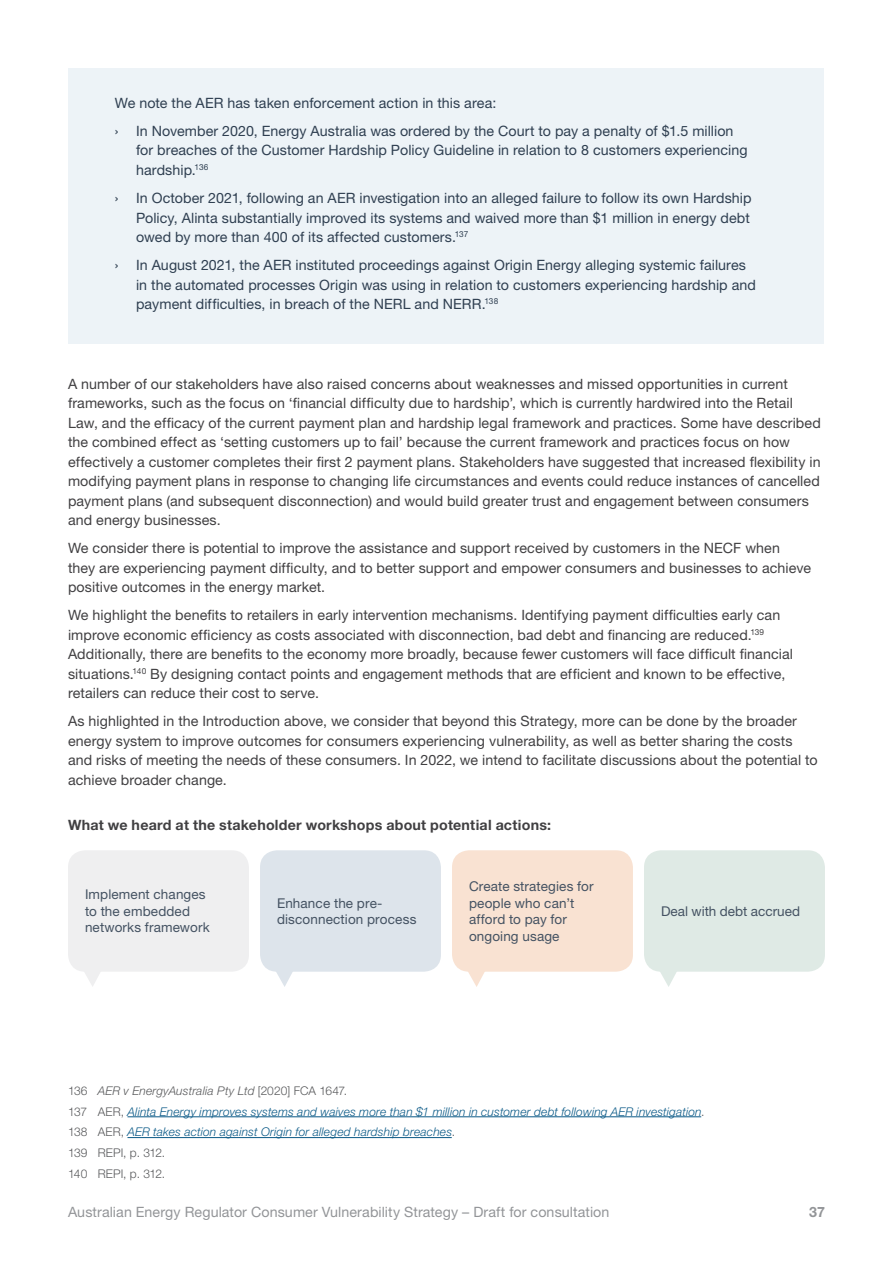
<style>
.page{position:relative;width:893px;height:1263px;background:#fff}
.page>*{position:absolute;margin:0;border:0;box-sizing:border-box;transform-origin:0 0}
.t1{font:14.25px/19.5px "Helvetica Neue LT Std";letter-spacing:.005em;color:#414042}
.t2{font:14.25px/19.5px "Helvetica Neue LT Std";letter-spacing:.005em;color:#2f3f51}
.t3{font:14.25px "Helvetica Neue LT Std";letter-spacing:.005em;color:#939598}
.t4{font:700 14.25px "Helvetica Neue LT Std";letter-spacing:.015em;color:#414042}
.t5{font:700 14.25px "Helvetica Neue LT Std";color:#939598}
.t6{font:13.5px/16.5px "Helvetica Neue LT Std";letter-spacing:.01em;color:#445262}
.t7{font:italic 300 12px/20.9px "Helvetica Neue LT Std";letter-spacing:.015em;color:#0b5a87}
.s1{font-style:normal;color:#58595b}
.s2{color:#58595b}
</style>
<div class="page">
<div style="left:68px;top:68px;width:755px;height:275px;background:#edf3f7"></div>
<div style="left:68px;top:850px;width:181px;height:122px;background:#efeff0;border-radius:17px"></div>
<svg style="left:85px;top:972px;width:15px;height:14px"></svg>
<div style="left:260px;top:850px;width:181px;height:122px;background:#dde4eb;border-radius:17px"></div>
<svg style="left:273px;top:971px;width:20px;height:16px"></svg>
<div style="left:452px;top:850px;width:181px;height:122px;background:#f9e2d2;border-radius:17px"></div>
<svg style="left:465px;top:971px;width:23px;height:16px"></svg>
<div style="left:644px;top:850px;width:181px;height:122px;background:#dfeae5;border-radius:17px"></div>
<svg style="left:657px;top:971px;width:20px;height:16px"></svg>
<hr style="left:127px;top:1116px;width:574px;height:1px;background:#0b5a87">
<hr style="left:127px;top:1137px;width:325px;height:1px;background:#0b5a87">
<p class="t2" style="left:115px;top:89px;width:620px;line-height:28px">We note the AER has taken enforcement action in this area:<br>› In November 2020, Energy Australia was ordered by the Court to pay a penalty of $1.5 million</p>
<p class="t2" style="left:136px;top:140px;width:613px">for breaches of the Customer Hardship Policy Guideline in relation to 8 customers experiencing hardship.<sup>136</sup></p>
<p class="t2" style="left:136px;top:188px;width:617px;text-align:justify;text-indent:-21px">› In October 2021, following an AER investigation into an alleged failure to follow its own Hardship Policy, Alinta substantially improved its systems and waived more than $1 million in energy debt owed by more than 400 of its affected customers.<sup>137</sup></p>
<p class="t2" style="left:136px;top:255px;width:621px;text-indent:-21px">› In August 2021, the AER instituted proceedings against Origin Energy alleging systemic failures in the automated processes Origin was using in relation to customers experiencing hardship and payment difficulties, in breach of the NERL and NERR.<sup>138</sup></p>
<p class="t1" style="left:68px;top:374px;width:754px">A number of our stakeholders have also raised concerns about weaknesses and missed opportunities in current frameworks, such as the focus on ‘financial difficulty due to hardship’, which is currently hardwired into the Retail Law, and the efficacy of the current payment plan and hardship legal framework and practices. Some have described the combined effect as ‘setting customers up to fail’ because the current framework and practices focus on how effectively a customer completes their first 2 payment plans. Stakeholders have suggested that increased flexibility in modifying payment plans in response to changing life circumstances and events could reduce instances of cancelled payment plans (and subsequent disconnection) and would build greater trust and engagement between consumers and energy businesses.</p>
<p class="t1" style="left:68px;top:538px;width:744px">We consider there is potential to improve the assistance and support received by customers in the NECF when<br>they are experiencing payment difficulty, and to better support and empower consumers and businesses to achieve positive outcomes in the energy market.</p>
<p class="t1" style="left:68px;top:605px;width:726px">We highlight the benefits to retailers in early intervention mechanisms. Identifying payment difficulties early can improve economic efficiency as costs associated with disconnection, bad debt and financing are reduced.<sup>139<br></sup>Additionally, there are benefits to the economy more broadly, because fewer customers will face difficult financial situations.<sup>140</sup> By designing contact points and engagement methods that are efficient and known to be effective, retailers can reduce their cost to serve.</p>
<p class="t1" style="left:68px;top:711px;width:751px">As highlighted in the Introduction above, we consider that beyond this Strategy, more can be done by the broader energy system to improve outcomes for consumers experiencing vulnerability, as well as better sharing the costs and risks of meeting the needs of these consumers. In 2022, we intend to facilitate discussions about the potential to achieve broader change.</p>
<p class="t4" style="left:68px;top:816px;width:485px">What we heard at the stakeholder workshops about potential actions:</p>
<p class="t6" style="left:85px;top:886px;width:126px">Implement changes to the embedded networks framework</p>
<p class="t6" style="left:277px;top:894px;width:141px">Enhance the pre&shy;disconnection process</p>
<p class="t6" style="left:469px;top:878px;width:126px">Create strategies for people who can’t afford to pay for ongoing usage</p>
<p class="t6" style="left:661px;top:902px;width:141px">Deal with debt accrued</p>
<p class="t7" style="left:68px;top:1080px;width:638px"><span class="s1">136</span> <span class="s2">AER v EnergyAustralia Pty Ltd</span> <span class="s1">[2020] FCA 1647.<br>137 AER,</span> Alinta Energy improves systems and waives more than $1 million in customer debt following AER investigation<span class="s1">.<br>138 AER,</span> AER takes action against Origin for alleged hardship breaches<span class="s1">.<br>139 REPI, p. 312.<br>140 REPI, p. 312.</span></p>
<p class="t3" style="left:68px;top:1203px;width:543px">Australian Energy Regulator Consumer Vulnerability Strategy – Draft for consultation</p>
<p class="t5" style="left:809px;top:1203px;width:17px">37</p>
</div>
